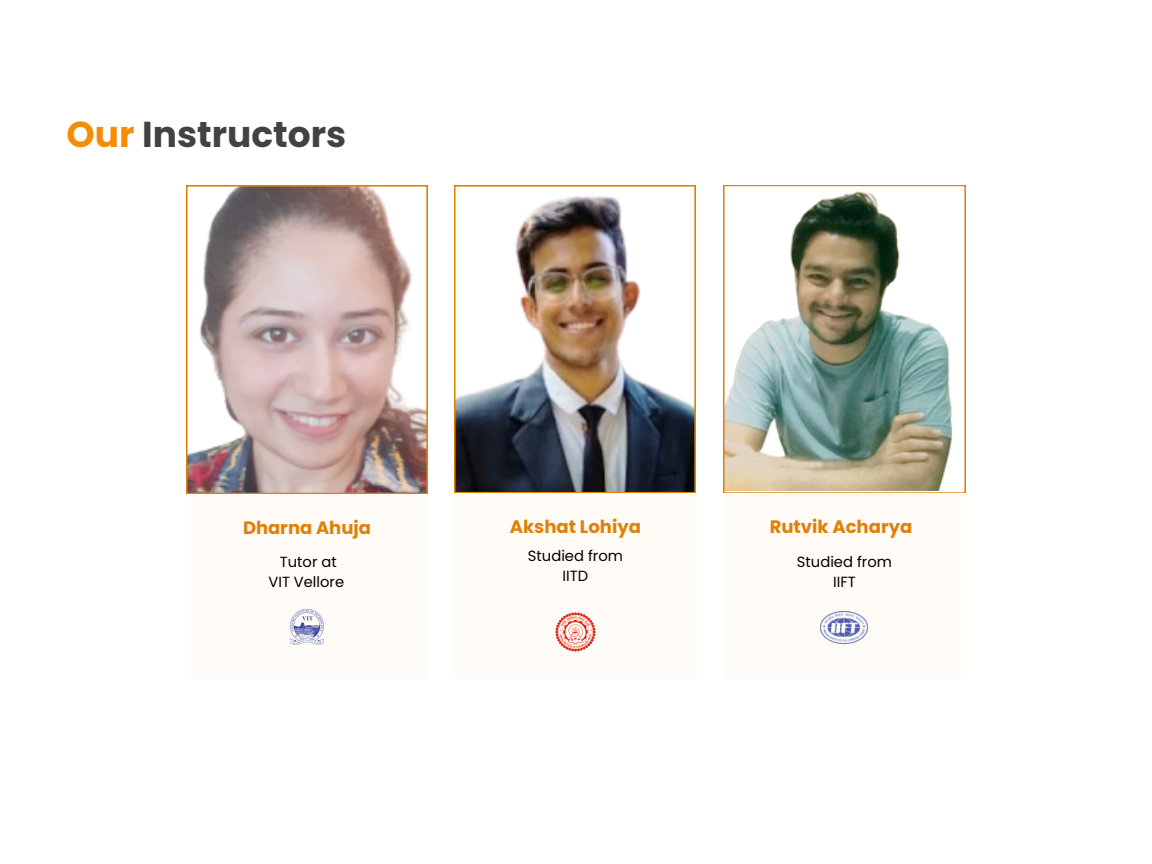
<style>
.page{position:relative;width:1152px;height:864px;background:#fff}
.page>*{position:absolute;margin:0;border:0;box-sizing:border-box;transform-origin:0 0}
.t1{font:700 36px "Poppins";color:#424242}
.t2{font:700 18px "Poppins";color:#e18004}
.t3{font:14.7px "Poppins";color:#000}
.s1{color:#f48c06}
</style>
<div class="page">
<img style="left:454px;top:185px;width:241px;height:308px">
<div style="left:454px;top:493px;width:243px;height:186px;background:#fffbf6"></div>
<img style="left:556px;top:612px;width:39px;height:40px">
<img style="left:723px;top:185px;width:243px;height:308px">
<div style="left:723px;top:493px;width:243px;height:186px;background:#fffbf6"></div>
<img style="left:821px;top:611px;width:47px;height:32px">
<img style="left:186px;top:185px;width:241px;height:309px">
<div style="left:186px;top:494px;width:242px;height:185px;background:#fffbf6"></div>
<img style="left:290px;top:609px;width:33px;height:36px">
<p class="t1" style="left:67px;top:109px;width:281px"><span class="s1">Our</span> Instructors</p>
<p class="t2" style="left:243px;top:515px;width:129px">Dharna Ahuja</p>
<p class="t3" style="left:280px;top:552px;width:58px">Tutor at</p>
<p class="t3" style="left:269px;top:571px;width:77px">VIT Vellore</p>
<p class="t2" style="left:510px;top:514px;width:133px">Akshat Lohiya</p>
<p class="t3" style="left:528px;top:546px;width:97px">Studied from</p>
<p class="t3" style="left:563px;top:566px;width:27px">IITD</p>
<p class="t2" style="left:770px;top:515px;width:144px">Rutvik Acharya</p>
<p class="t3" style="left:797px;top:552px;width:97px">Studied from</p>
<p class="t3" style="left:833px;top:571px;width:24px">IIFT</p>
</div>
